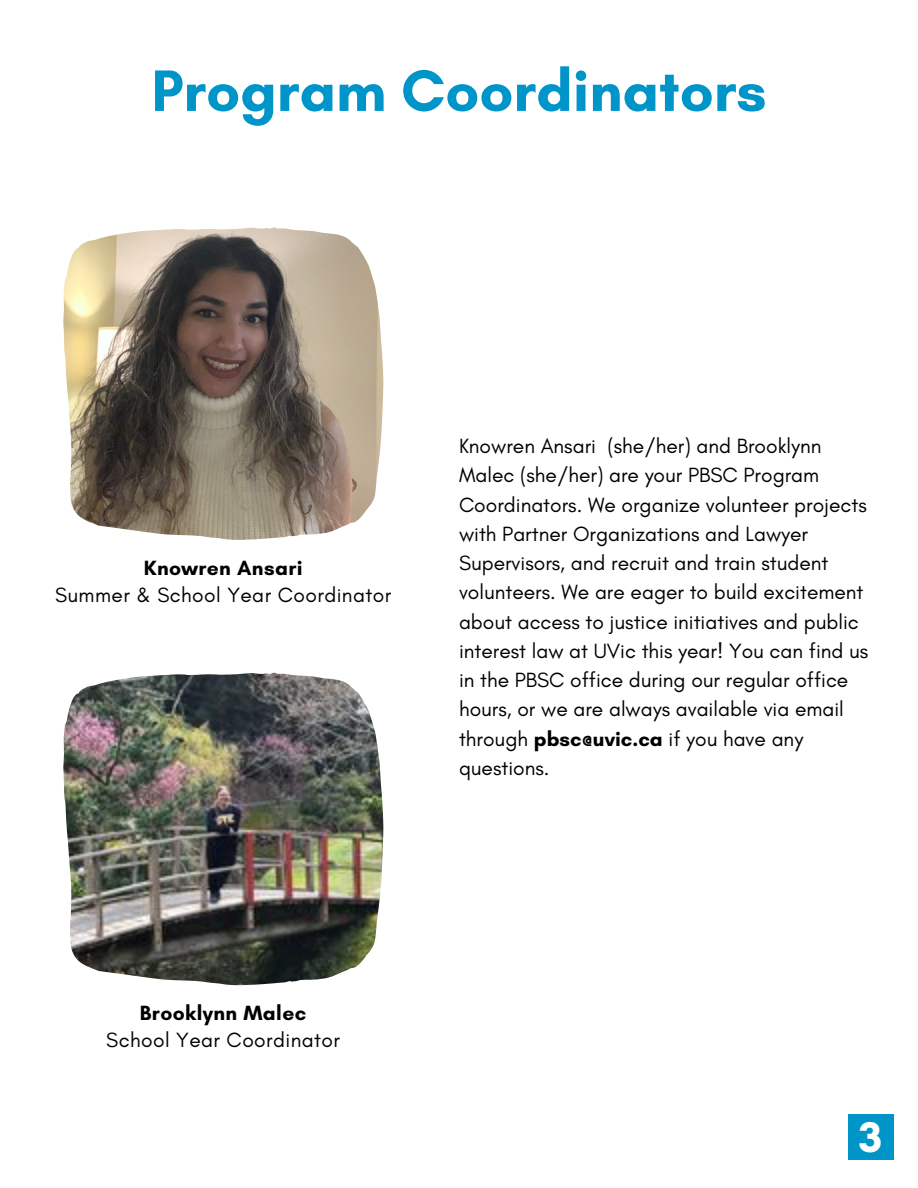
<style>
.page{position:relative;width:918px;height:1188px;background:#fff}
.page>*{position:absolute;margin:0;border:0;box-sizing:border-box;transform-origin:0 0}
.t1{font:700 59.55px "Glacial Indifference";color:#0095c8}
.t2{font:700 43.65px "Glacial Indifference";color:#fff}
.t3{font:21px/29.2px "Glacial Indifference";color:#000}
.t4{font:21px "Glacial Indifference";letter-spacing:.02em;color:#000}
.t5{font:700 21px "Glacial Indifference";letter-spacing:.02em;color:#000}
.s1{font-weight:700}
</style>
<div class="page">
<img style="left:63px;top:227px;width:320px;height:313px">
<img style="left:63px;top:673px;width:320px;height:312px">
<div style="left:848px;top:1114px;width:46px;height:46px;background:#0095c8"></div>
<p class="t1" style="left:151px;top:54px;width:617px">Program Coordinators</p>
<p class="t5" style="left:144px;top:555px;width:161px">Knowren Ansari</p>
<p class="t4" style="left:55px;top:582px;width:338px">Summer &amp; School Year Coordinator</p>
<p class="t3" style="left:459px;top:431px;width:411px">Knowren Ansari (she/her) and Brooklynn Malec (she/her) are your PBSC Program Coordinators. We organize volunteer projects with Partner Organizations and Lawyer Supervisors, and recruit and train student volunteers. We are eager to build excitement about access to justice initiatives and public interest law at UVic this year! You can find us in the PBSC office during our regular office hours, or we are always available via email through <span class="s1">pbsc@uvic.ca</span> if you have any questions.</p>
<p class="t5" style="left:140px;top:1000px;width:168px">Brooklynn Malec</p>
<p class="t4" style="left:106px;top:1027px;width:235px">School Year Coordinator</p>
<p class="t2" style="left:859px;top:1110px;width:25px">3</p>
</div>
